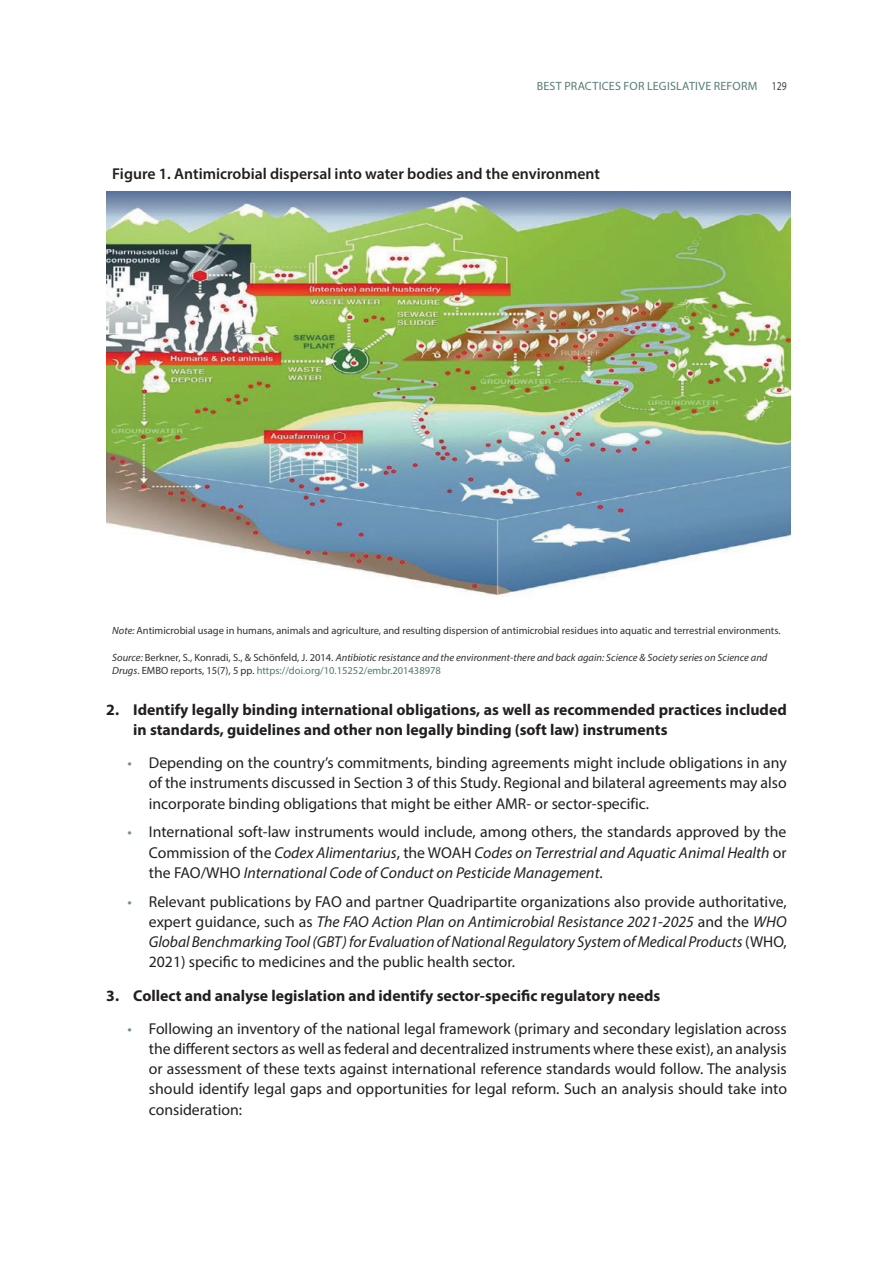
<style>
.page{position:relative;width:893px;height:1263px;background:#fff}
.page>*{position:absolute;margin:0;border:0;box-sizing:border-box;transform-origin:0 0}
.t1{font:15.75px/20.2px "Myriad Pro";color:#231f20;text-align:justify}
.t2{font:700 15.75px/20.2px "Myriad Pro";color:#231f20}
.Figure_title{font:600 15.75px "Myriad Pro";color:#231f20}
.t3{font:12px "Myriad Pro";letter-spacing:.02em;color:#577d77}
.Source_Notes{font:italic 10.5px/13.5px "Myriad Pro";color:#312f30}
.Source_Notes-2{font:10.5px "Myriad Pro";color:#312f30}
.s1{color:#3e3e3f}
.s2{font-style:italic}
.s3{font-style:normal}
.s4{font-style:normal;color:#4f7872}
.s5{color:#76918d}
</style>
<div class="page">
<img style="left:106px;top:191px;width:684px;height:406px">
<p class="t3" style="left:537px;top:78px;width:251px">BEST PRACTICES FOR LEGISLATIVE REFORM <span class="s1">129</span></p>
<p class="Figure_title" style="left:112px;top:164px;width:489px">Figure 1. Antimicrobial dispersal into water bodies and the environment</p>
<p class="Source_Notes-2" style="left:112px;top:624px;width:670px"><span class="s2">Note:</span> Antimicrobial usage in humans, animals and agriculture, and resulting dispersion of antimicrobial residues into aquatic and terrestrial environments.</p>
<p class="Source_Notes" style="left:112px;top:650px;width:657px">Source: <span class="s3">Berkner, S., Konradi, S., &amp; Schönfeld, J. 2014.</span> Antibiotic resistance and the environment-there and back again: Science &amp; Society series on Science and<br>Drugs<span class="s3">. EMBO reports, 15(7), 5 pp.</span> <span class="s4">https://doi.org/10.15252/embr.201438978</span></p>
<p class="t2" style="left:133px;top:699px;width:655px;text-indent:-27px">2. Identify legally binding international obligations, as well as recommended practices included in standards, guidelines and other non legally binding (soft law) instruments</p>
<p class="t1" style="left:149px;top:752px;width:639px;text-indent:-21px"><span class="s5">•</span> Depending on the country’s commitments, binding agreements might include obligations in any of the instruments discussed in Section 3 of this Study. Regional and bilateral agreements may also incorporate binding obligations that might be either AMR- or sector-specific.</p>
<p class="t1" style="left:149px;top:822px;width:639px;text-indent:-21px"><span class="s5">•</span> International soft-law instruments would include, among others, the standards approved by the Commission of the <span class="s2">Codex Alimentarius</span>, the WOAH <span class="s2">Codes on Terrestrial and Aquatic Animal Health</span> or the FAO/WHO <span class="s2">International Code of Conduct on Pesticide Management</span>.</p>
<p class="t1" style="left:149px;top:891px;width:639px;text-indent:-21px"><span class="s5">•</span> Relevant publications by FAO and partner Quadripartite organizations also provide authoritative, expert guidance, such as <span class="s2">The FAO Action Plan on Antimicrobial Resistance 2021-2025</span> and the <span class="s2">WHO Global Benchmarking Tool (GBT) for Evaluation of National Regulatory System of Medical Products</span> (WHO, 2021) specific to medicines and the public health sector.</p>
<p class="t2" style="left:106px;top:984px;width:555px">3. Collect and analyse legislation and identify sector-specific regulatory needs</p>
<p class="t1" style="left:149px;top:1018px;width:640px;text-indent:-21px"><span class="s5">•</span> Following an inventory of the national legal framework (primary and secondary legislation across the different sectors as well as federal and decentralized instruments where these exist), an analysis or assessment of these texts against international reference standards would follow. The analysis should identify legal gaps and opportunities for legal reform. Such an analysis should take into consideration:</p>
</div>
